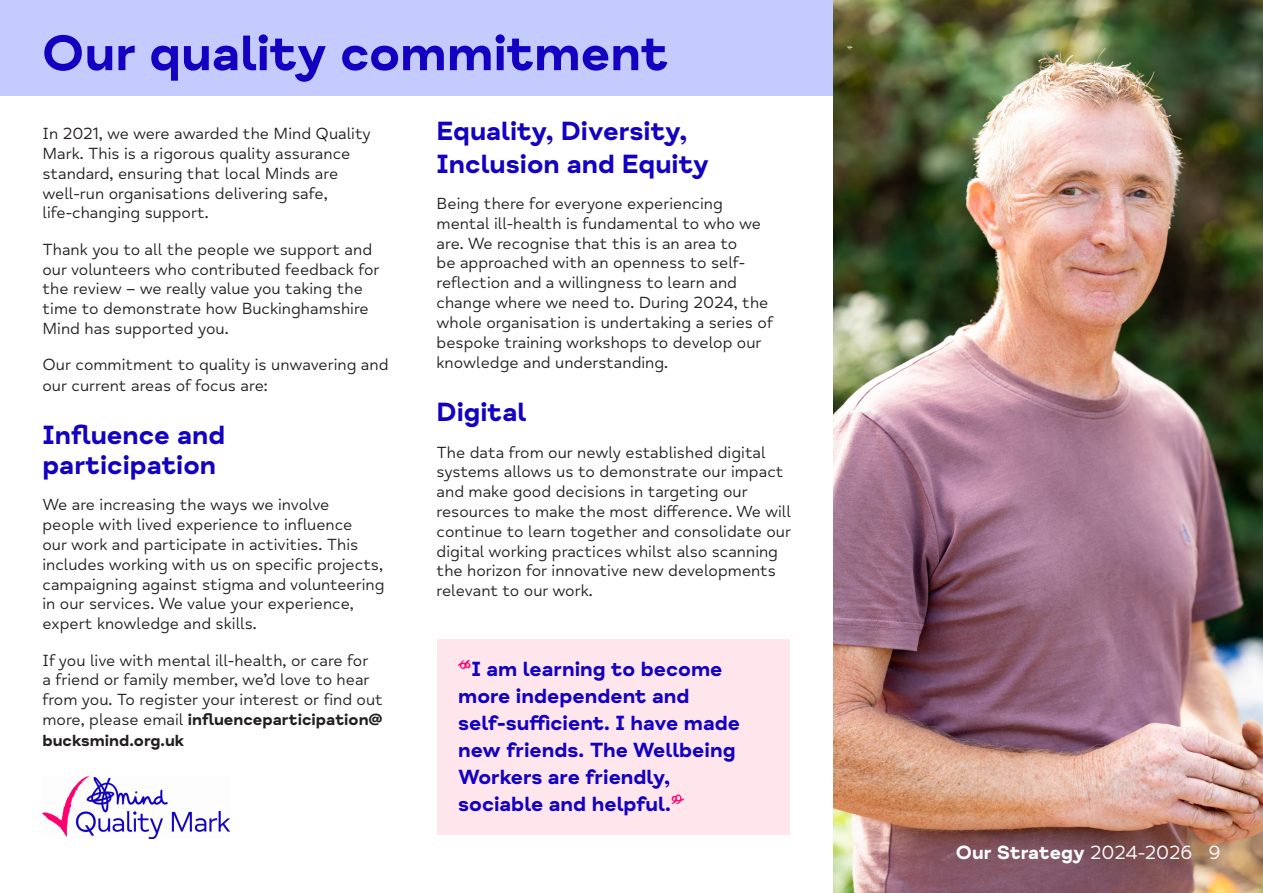
<style>
.page{position:relative;width:1263px;height:893px;background:#fff}
.page>*{position:absolute;margin:0;border:0;box-sizing:border-box;transform-origin:0 0}
.t1{font:51px "Mind Meridian Display";color:#1300c1}
.t2{font:700 27px/30px "Mind Meridian";color:#1300c1}
.t3{font:21px/27px "Mind Meridian Display";color:#1300c1}
.t4{font:19.5px "Mind Meridian";color:#fff}
.t5{font:700 19.5px "Mind Meridian";color:#fff}
.t6{font:16.5px/19.8px "Mind Meridian";color:#231f20}
.s1{font-weight:700}
.s2{color:#ff0071}
.s3{font-weight:400}
</style>
<div class="page">
<div style="left:437px;top:639px;width:353px;height:195px;background:#ffe6ec"></div>
<div style="left:0;top:0;width:1263px;height:96px;background:#c4cbff"></div>
<img style="left:833px;top:0;width:430px;height:893px">
<img style="left:43px;top:776px;width:187px;height:63px">
<p class="t1" style="left:42px;top:23px;width:628px">Our quality commitment</p>
<p class="t6" style="left:43px;top:124px;width:330px">In 2021, we were awarded the Mind Quality<br>Mark. This is a rigorous quality assurance standard, ensuring that local Minds are</p>
<p class="t6" style="left:43px;top:184px;width:287px">well-run organisations delivering safe,</p>
<p class="t6" style="left:43px;top:203px;width:168px">life-changing support.</p>
<p class="t6" style="left:43px;top:240px;width:338px">Thank you to all the people we support and our volunteers who contributed feedback for the review – we really value you taking the time to demonstrate how Buckinghamshire Mind has supported you.</p>
<p class="t6" style="left:43px;top:355px;width:347px;line-height:20.7px">Our commitment to quality is unwavering and our current areas of focus are:</p>
<p class="t2" style="left:43px;top:420px;width:184px">Influence and participation</p>
<p class="t6" style="left:43px;top:495px;width:344px">We are increasing the ways we involve people with lived experience to influence<br>our work and participate in activities. This includes working with us on specific projects, campaigning against stigma and volunteering in our services. We value your experience, expert knowledge and skills.</p>
<p class="t6" style="left:43px;top:650px;width:342px">If you live with mental ill-health, or care for<br>a friend or family member, we’d love to hear from you. To register your interest or find out more, please email <span class="s1">influenceparticipation@ bucksmind.org.uk</span></p>
<p class="t2" style="left:437px;top:115px;width:274px;line-height:32.4px">Equality, Diversity,<br>Inclusion and Equity</p>
<p class="t6" style="left:437px;top:194px;width:338px">Being there for everyone experiencing mental ill-health is fundamental to who we are. We recognise that this is an area to<br>be approached with an openness to self&shy;reflection and a willingness to learn and change where we need to. During 2024, the whole organisation is undertaking a series of bespoke training workshops to develop our knowledge and understanding.</p>
<p class="t2" style="left:437px;top:398px;width:91px">Digital</p>
<p class="t6" style="left:437px;top:442px;width:356px">The data from our newly established digital systems allows us to demonstrate our impact and make good decisions in targeting our resources to make the most difference. We will continue to learn together and consolidate our digital working practices whilst also scanning the horizon for innovative new developments relevant to our work.</p>
<p class="t3" style="left:458px;top:657px;width:266px"><span class="s2">“</span>I am learning to become</p>
<p class="t3" style="left:458px;top:684px;width:233px">more independent and</p>
<p class="t3" style="left:458px;top:711px;width:283px">self-sufficient. I have made new friends. The Wellbeing<br>Workers are friendly,</p>
<p class="t3" style="left:458px;top:792px;width:228px">sociable and helpful.<span class="s2">”</span></p>
<p class="t5" style="left:956px;top:841px;width:266px">Our Strategy <span class="s3">2024-2026 9</span></p>
<p class="t4" style="left:968px;top:841px;width:231px">Our Strategy, 2024-2026</p>
</div>
